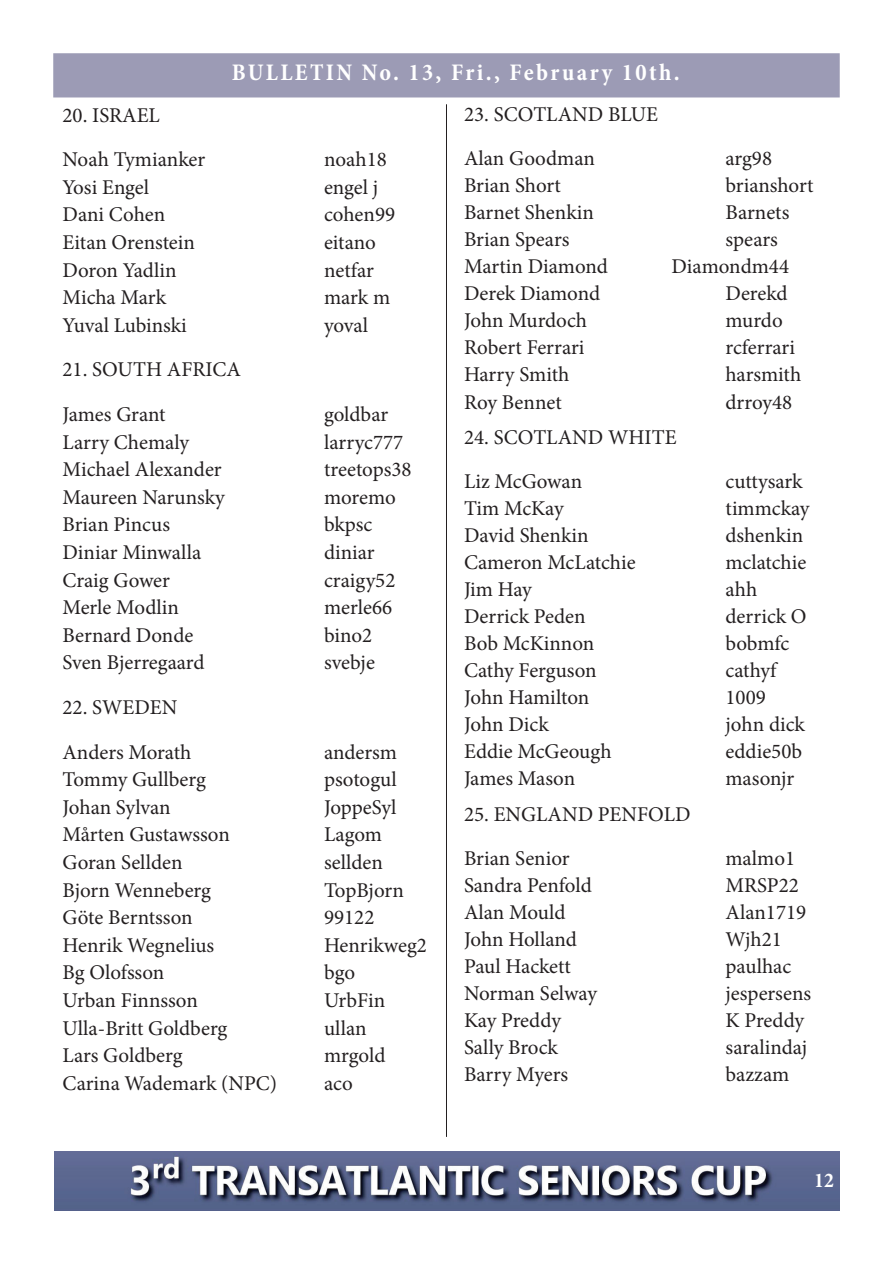
<style>
.page{position:relative;width:893px;height:1263px;background:#fff}
.page>*{position:absolute;margin:0;border:0;box-sizing:border-box;transform-origin:0 0}
.t1{font:700 condensed 24px "Minion Pro";letter-spacing:.1em;color:#fff}
.t2{font:21px/44.5px "Minion Pro";color:#231f20}
.t3{font:700 condensed 21px "Minion Pro";color:#fff}
</style>
<div class="page">
<div style="left:53px;top:53px;width:787px;height:44px;background:#9c9bb5;border:2px solid #9c9bb5"></div>
<img style="left:54px;top:1152px;width:785px;height:58px">
<hr style="left:446px;top:104px;width:1px;height:1033px;background:#231f20">
<p class="t2" style="left:63px;top:93px;width:144px">20. ISRAEL<br>Noah Tymianker</p>
<p class="t1" style="left:232px;top:55px;width:450px">BULLETIN No. 13, Fri., February 10th.</p>
<p class="t2" style="left:324px;top:137px;width:64px">noah18</p>
<p class="t2" style="left:464px;top:93px;width:196px;line-height:44px">23. SCOTLAND BLUE<br>Alan Goodman</p>
<p class="t2" style="left:725px;top:137px;width:48px">arg98</p>
<p class="t2" style="left:63px;top:165px;width:88px">Yosi Engel</p>
<p class="t2" style="left:324px;top:165px;width:56px">engel j</p>
<p class="t2" style="left:63px;top:192px;width:104px">Dani Cohen</p>
<p class="t2" style="left:324px;top:192px;width:73px">cohen99</p>
<p class="t2" style="left:63px;top:220px;width:134px">Eitan Orenstein</p>
<p class="t2" style="left:324px;top:220px;width:53px">eitano</p>
<p class="t2" style="left:63px;top:248px;width:115px">Doron Yadlin</p>
<p class="t2" style="left:324px;top:248px;width:51px">netfar</p>
<p class="t2" style="left:63px;top:275px;width:105px">Micha Mark</p>
<p class="t2" style="left:324px;top:275px;width:68px">mark m</p>
<p class="t2" style="left:63px;top:303px;width:126px">Yuval Lubinski</p>
<p class="t2" style="left:324px;top:303px;width:46px">yoval</p>
<p class="t2" style="left:63px;top:347px;width:180px">21. SOUTH AFRICA<br>James Grant</p>
<p class="t2" style="left:324px;top:392px;width:66px">goldbar</p>
<p class="t2" style="left:63px;top:420px;width:128px">Larry Chemaly</p>
<p class="t2" style="left:324px;top:420px;width:81px">larryc777</p>
<p class="t2" style="left:63px;top:447px;width:161px">Michael Alexander</p>
<p class="t2" style="left:324px;top:447px;width:89px">treetops38</p>
<p class="t2" style="left:63px;top:475px;width:164px">Maureen Narunsky</p>
<p class="t2" style="left:324px;top:475px;width:73px">moremo</p>
<p class="t2" style="left:63px;top:502px;width:109px">Brian Pincus</p>
<p class="t2" style="left:324px;top:502px;width:50px">bkpsc</p>
<p class="t2" style="left:63px;top:530px;width:140px">Diniar Minwalla</p>
<p class="t2" style="left:324px;top:530px;width:52px">diniar</p>
<p class="t2" style="left:63px;top:558px;width:109px">Craig Gower</p>
<p class="t2" style="left:324px;top:558px;width:73px">craigy52</p>
<p class="t2" style="left:63px;top:585px;width:118px">Merle Modlin</p>
<p class="t2" style="left:324px;top:585px;width:70px">merle66</p>
<p class="t2" style="left:63px;top:613px;width:132px">Bernard Donde</p>
<p class="t2" style="left:324px;top:613px;width:50px">bino2</p>
<p class="t2" style="left:63px;top:640px;width:143px">Sven Bjerregaard</p>
<p class="t2" style="left:324px;top:640px;width:52px">svebje</p>
<p class="t2" style="left:63px;top:685px;width:130px">22. SWEDEN<br>Anders Morath</p>
<p class="t2" style="left:324px;top:730px;width:75px">andersm</p>
<p class="t2" style="left:63px;top:757px;width:145px">Tommy Gullberg</p>
<p class="t2" style="left:324px;top:757px;width:74px">psotogul</p>
<p class="t2" style="left:63px;top:785px;width:110px">Johan Sylvan</p>
<p class="t2" style="left:324px;top:785px;width:74px">JoppeSyl</p>
<p class="t2" style="left:63px;top:812px;width:169px">Mårten Gustawsson</p>
<p class="t2" style="left:324px;top:812px;width:60px">Lagom</p>
<p class="t2" style="left:63px;top:840px;width:122px">Goran Sellden</p>
<p class="t2" style="left:324px;top:840px;width:60px">sellden</p>
<p class="t2" style="left:63px;top:868px;width:150px">Bjorn Wenneberg</p>
<p class="t2" style="left:324px;top:868px;width:81px">TopBjorn</p>
<p class="t2" style="left:63px;top:895px;width:132px">Göte Berntsson</p>
<p class="t2" style="left:324px;top:895px;width:52px">99122</p>
<p class="t2" style="left:63px;top:923px;width:153px">Henrik Wegnelius</p>
<p class="t2" style="left:324px;top:923px;width:104px">Henrikweg2</p>
<p class="t2" style="left:63px;top:950px;width:103px">Bg Olofsson</p>
<p class="t2" style="left:324px;top:950px;width:33px">bgo</p>
<p class="t2" style="left:63px;top:978px;width:137px">Urban Finnsson</p>
<p class="t2" style="left:324px;top:978px;width:63px">UrbFin</p>
<p class="t2" style="left:63px;top:1006px;width:166px">Ulla-Britt Goldberg</p>
<p class="t2" style="left:324px;top:1006px;width:44px">ullan</p>
<p class="t2" style="left:63px;top:1033px;width:122px">Lars Goldberg</p>
<p class="t2" style="left:324px;top:1033px;width:63px">mrgold</p>
<p class="t2" style="left:63px;top:1061px;width:216px">Carina Wademark (NPC)</p>
<p class="t2" style="left:324px;top:1061px;width:30px">aco</p>
<p class="t2" style="left:464px;top:164px;width:98px">Brian Short</p>
<p class="t2" style="left:725px;top:164px;width:89px">brianshort</p>
<p class="t2" style="left:464px;top:191px;width:132px">Barnet Shenkin</p>
<p class="t2" style="left:725px;top:191px;width:65px">Barnets</p>
<p class="t2" style="left:464px;top:218px;width:107px">Brian Spears</p>
<p class="t2" style="left:725px;top:218px;width:54px">spears</p>
<p class="t2" style="left:464px;top:245px;width:145px">Martin Diamond</p>
<p class="t2" style="left:671px;top:245px;width:119px">Diamondm44</p>
<p class="t2" style="left:464px;top:272px;width:138px">Derek Diamond</p>
<p class="t2" style="left:725px;top:272px;width:64px">Derekd</p>
<p class="t2" style="left:464px;top:299px;width:125px">John Murdoch</p>
<p class="t2" style="left:725px;top:299px;width:59px">murdo</p>
<p class="t2" style="left:464px;top:326px;width:122px">Robert Ferrari</p>
<p class="t2" style="left:725px;top:326px;width:71px">rcferrari</p>
<p class="t2" style="left:464px;top:353px;width:107px">Harry Smith</p>
<p class="t2" style="left:725px;top:353px;width:77px">harsmith</p>
<p class="t2" style="left:464px;top:380px;width:99px">Roy Bennet</p>
<p class="t2" style="left:725px;top:380px;width:68px">drroy48</p>
<p class="t2" style="left:464px;top:415px;width:214px;line-height:44px">24. SCOTLAND WHITE<br>Liz McGowan</p>
<p class="t2" style="left:725px;top:459px;width:79px">cuttysark</p>
<p class="t2" style="left:464px;top:486px;width:101px">Tim McKay</p>
<p class="t2" style="left:725px;top:486px;width:86px">timmckay</p>
<p class="t2" style="left:464px;top:513px;width:126px">David Shenkin</p>
<p class="t2" style="left:725px;top:513px;width:79px">dshenkin</p>
<p class="t2" style="left:464px;top:540px;width:173px">Cameron McLatchie</p>
<p class="t2" style="left:725px;top:540px;width:82px">mclatchie</p>
<p class="t2" style="left:464px;top:567px;width:69px">Jim Hay</p>
<p class="t2" style="left:725px;top:567px;width:33px">ahh</p>
<p class="t2" style="left:464px;top:594px;width:123px">Derrick Peden</p>
<p class="t2" style="left:725px;top:594px;width:83px">derrick O</p>
<p class="t2" style="left:464px;top:621px;width:132px">Bob McKinnon</p>
<p class="t2" style="left:725px;top:621px;width:65px">bobmfc</p>
<p class="t2" style="left:464px;top:648px;width:134px">Cathy Ferguson</p>
<p class="t2" style="left:725px;top:648px;width:52px">cathyf</p>
<p class="t2" style="left:464px;top:675px;width:127px">John Hamilton</p>
<p class="t2" style="left:725px;top:675px;width:42px">1009</p>
<p class="t2" style="left:464px;top:702px;width:86px">John Dick</p>
<p class="t2" style="left:725px;top:702px;width:81px">john dick</p>
<p class="t2" style="left:464px;top:729px;width:149px">Eddie McGeough</p>
<p class="t2" style="left:725px;top:729px;width:78px">eddie50b</p>
<p class="t2" style="left:464px;top:756px;width:113px">James Mason</p>
<p class="t2" style="left:725px;top:756px;width:70px">masonjr</p>
<p class="t2" style="left:464px;top:792px;width:228px;line-height:44px">25. ENGLAND PENFOLD<br>Brian Senior</p>
<p class="t2" style="left:725px;top:836px;width:71px">malmo1</p>
<p class="t2" style="left:464px;top:863px;width:129px">Sandra Penfold</p>
<p class="t2" style="left:725px;top:863px;width:75px">MRSP22</p>
<p class="t2" style="left:464px;top:890px;width:103px">Alan Mould</p>
<p class="t2" style="left:725px;top:890px;width:82px">Alan1719</p>
<p class="t2" style="left:464px;top:917px;width:114px">John Holland</p>
<p class="t2" style="left:725px;top:917px;width:58px">Wjh21</p>
<p class="t2" style="left:464px;top:944px;width:108px">Paul Hackett</p>
<p class="t2" style="left:725px;top:944px;width:67px">paulhac</p>
<p class="t2" style="left:464px;top:971px;width:134px">Norman Selway</p>
<p class="t2" style="left:725px;top:971px;width:87px">jespersens</p>
<p class="t2" style="left:464px;top:998px;width:98px">Kay Preddy</p>
<p class="t2" style="left:725px;top:998px;width:80px">K Preddy</p>
<p class="t2" style="left:464px;top:1025px;width:96px">Sally Brock</p>
<p class="t2" style="left:725px;top:1025px;width:83px">saralindaj</p>
<p class="t2" style="left:464px;top:1052px;width:106px">Barry Myers</p>
<p class="t2" style="left:725px;top:1052px;width:65px">bazzam</p>
<p class="t3" style="left:814px;top:1165px;width:21px">12</p>
</div>
